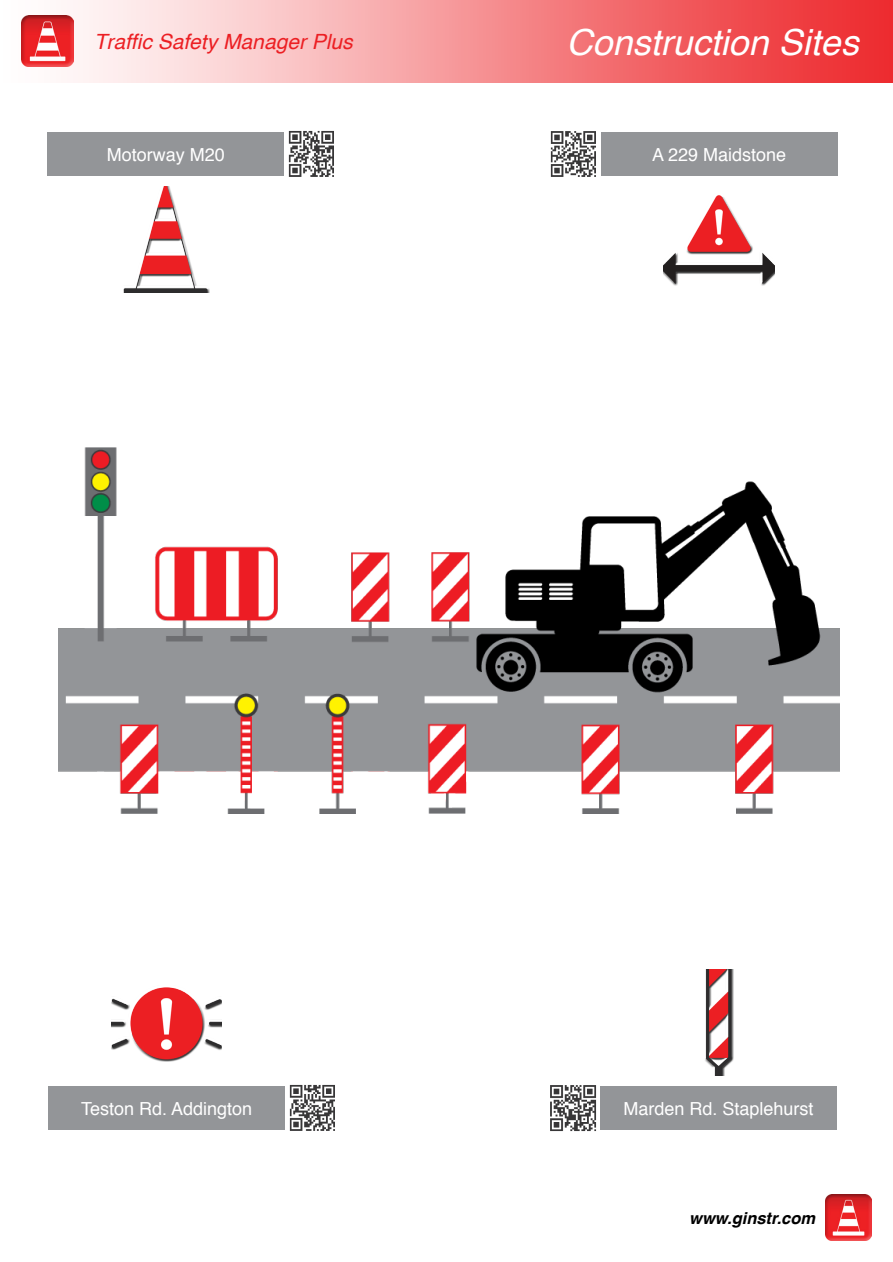
<style>
.page{position:relative;width:893px;height:1262px;background:#fff}
.page>*{position:absolute;margin:0;border:0;box-sizing:border-box;transform-origin:0 0}
.t1{font:italic 36px "Helvetica";color:#fff}
.t2{font:italic 21px "Helvetica";color:#ec1f23}
.t3{font:18px "Helvetica";color:#fff}
.t4{font:italic 700 16.5px "Helvetica";color:#000}
</style>
<div class="page">
<img style="left:21px;top:0;width:871px;height:83px">
<div style="left:600px;top:132px;width:237px;height:44px;background:#939598"></div>
<img style="left:22px;top:16px;width:51px;height:51px">
<img style="left:825px;top:1194px;width:46px;height:46px">
<img style="left:59px;top:448px;width:780px;height:365px">
<div style="left:48px;top:1086px;width:237px;height:43px;background:#939598"></div>
<div style="left:600px;top:1086px;width:236px;height:43px;background:#939598"></div>
<img style="left:550px;top:1085px;width:47px;height:47px">
<img style="left:289px;top:1084px;width:46px;height:47px">
<img style="left:550px;top:131px;width:46px;height:46px">
<img style="left:288px;top:130px;width:46px;height:47px">
<img style="left:705px;top:970px;width:29px;height:105px">
<img style="left:111px;top:987px;width:111px;height:75px">
<img style="left:123px;top:186px;width:87px;height:106px">
<img style="left:663px;top:195px;width:111px;height:91px">
<div style="left:47px;top:132px;width:237px;height:44px;background:#939598"></div>
<p class="t2" style="left:94px;top:25px;width:260px">Traffic Safety Manager Plus</p>
<p class="t1" style="left:566px;top:14px;width:294px">Construction Sites</p>
<p class="t3" style="left:107px;top:140px;width:120px">Motorway M20</p>
<p class="t3" style="left:652px;top:140px;width:136px">A 229 Maidstone</p>
<p class="t3" style="left:81px;top:1094px;width:173px">Teston Rd. Addington</p>
<p class="t3" style="left:623px;top:1094px;width:192px">Marden Rd. Staplehurst</p>
<p class="t4" style="left:689px;top:1204px;width:127px">www.ginstr.com</p>
</div>
